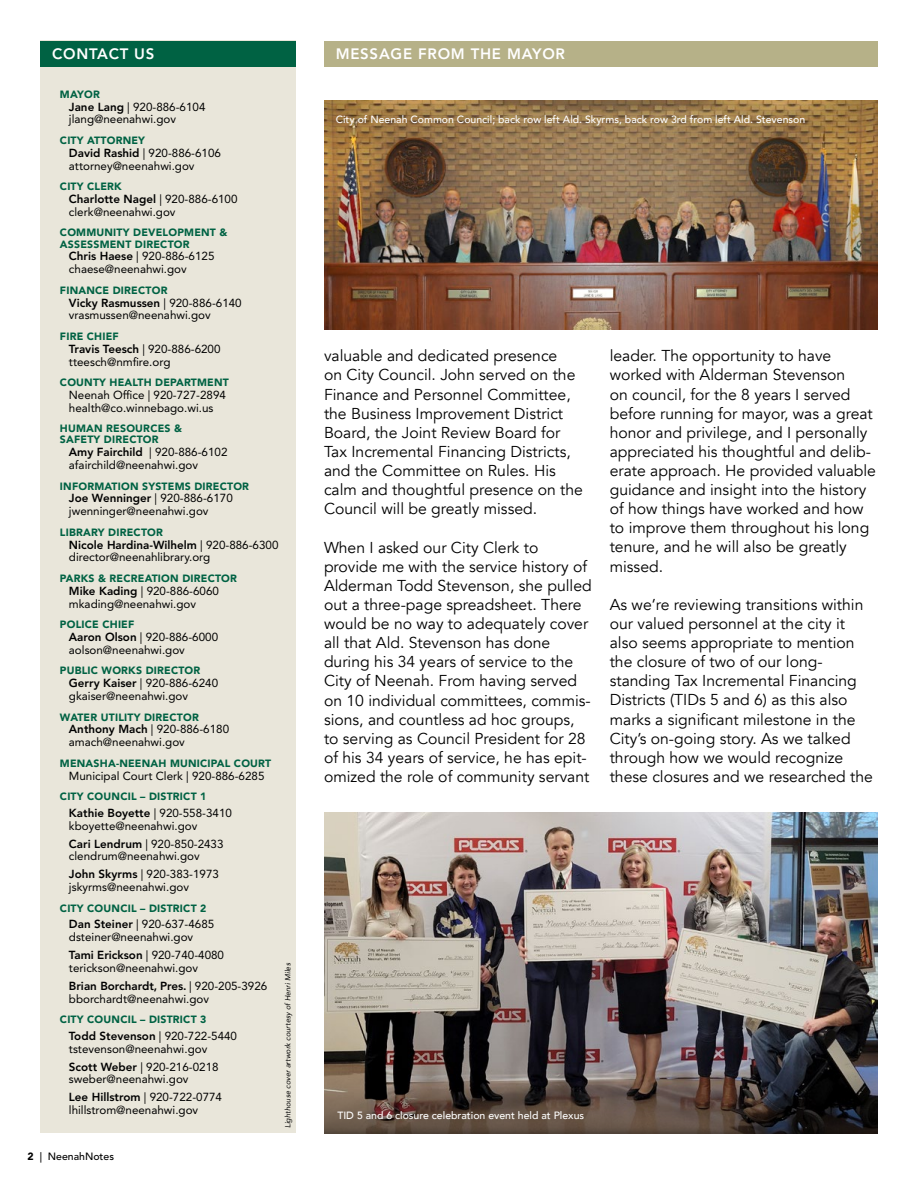
<style>
.page{position:relative;width:918px;height:1188px;background:#fff}
.page>*{position:absolute;margin:0;border:0;box-sizing:border-box;transform-origin:0 0}
.t1{font:15.75px/19px "Avenir";color:#000}
.t2{font:800 15px "Avenir LT Std";letter-spacing:.05em;color:#fff}
.t3{font:11.7px/12.8px "Avenir LT Std";color:#000}
.t4{font:900 10.5px/11.1px "Avenir LT Std";letter-spacing:.02em;color:#006243}
.t5{font:500 10.5px "Avenir";color:#fff}
.t6{font:500 10.5px "Avenir LT Std";color:#000}
.t7{font:italic 7.5px "Avenir";color:#000}
.s1{font-weight:800}
.s2{font-weight:900}
</style>
<div class="page">
<div style="left:40px;top:40px;width:256px;height:1093px;background:#e9e6da"></div>
<div style="left:324px;top:41px;width:554px;height:26px;background:#b6b188"></div>
<div style="left:40px;top:41px;width:256px;height:26px;background:#006243"></div>
<img style="left:324px;top:101px;width:554px;height:228px">
<img style="left:324px;top:812px;width:554px;height:258px">
<svg style="left:324px;top:1070px;width:554px;height:64px;background:#4e423c"></svg>
<p class="t2" style="left:52px;top:45px;width:104px">CONTACT US</p>
<p class="t2" style="left:336px;top:45px;width:231px">MESSAGE FROM THE MAYOR</p>
<p class="t4" style="left:60px;top:89px;width:41px">MAYOR</p>
<p class="t3" style="left:69px;top:100px;width:138px"><span class="s1">Jane Lang</span> | 920-886-6104 jlang@neenahwi.gov</p>
<p class="t4" style="left:60px;top:135px;width:87px">CITY ATTORNEY</p>
<p class="t3" style="left:69px;top:147px;width:154px"><span class="s1">David Rashid</span> | 920-886-6106 attorney@neenahwi.gov</p>
<p class="t4" style="left:60px;top:181px;width:63px">CITY CLERK</p>
<p class="t3" style="left:69px;top:193px;width:170px"><span class="s1">Charlotte Nagel</span> | 920-886-6100 clerk@neenahwi.gov</p>
<p class="t4" style="left:60px;top:227px;width:169px">COMMUNITY DEVELOPMENT &amp;<br>ASSESSMENT DIRECTOR</p>
<p class="t3" style="left:69px;top:250px;width:147px"><span class="s1">Chris Haese</span> | 920-886-6125 chaese@neenahwi.gov</p>
<p class="t4" style="left:60px;top:284px;width:109px">FINANCE DIRECTOR</p>
<p class="t3" style="left:69px;top:296px;width:174px"><span class="s1">Vicky Rasmussen</span> | 920-886-6140 vrasmussen@neenahwi.gov</p>
<p class="t4" style="left:60px;top:331px;width:60px">FIRE CHIEF</p>
<p class="t3" style="left:69px;top:342px;width:153px"><span class="s1">Travis Teesch</span> | 920-886-6200 tteesch@nmfire.org</p>
<p class="t4" style="left:60px;top:377px;width:170px">COUNTY HEALTH DEPARTMENT</p>
<p class="t3" style="left:69px;top:389px;width:159px">Neenah Office | 920-727-2894 health@co.winnebago.wi.us</p>
<p class="t4" style="left:60px;top:423px;width:124px">HUMAN RESOURCES &amp;<br>SAFETY DIRECTOR</p>
<p class="t3" style="left:69px;top:446px;width:160px"><span class="s1">Amy Fairchild</span> | 920-886-6102 afairchild@neenahwi.gov</p>
<p class="t4" style="left:60px;top:480px;width:191px">INFORMATION SYSTEMS DIRECTOR</p>
<p class="t3" style="left:69px;top:492px;width:165px"><span class="s1">Joe Wenninger</span> | 920-886-6170 jwenninger@neenahwi.gov</p>
<p class="t4" style="left:60px;top:527px;width:105px">LIBRARY DIRECTOR</p>
<p class="t3" style="left:69px;top:538px;width:211px"><span class="s1">Nicole Hardina-Wilhelm</span> | 920-886-6300 director@neenahlibrary.org</p>
<p class="t4" style="left:60px;top:573px;width:179px">PARKS &amp; RECREATION DIRECTOR</p>
<p class="t3" style="left:69px;top:585px;width:152px"><span class="s1">Mike Kading</span> | 920-886-6060 mkading@neenahwi.gov</p>
<p class="t4" style="left:60px;top:619px;width:76px">POLICE CHIEF</p>
<p class="t3" style="left:69px;top:631px;width:151px"><span class="s1">Aaron Olson</span> | 920-886-6000 aolson@neenahwi.gov</p>
<p class="t4" style="left:60px;top:665px;width:142px">PUBLIC WORKS DIRECTOR</p>
<p class="t3" style="left:69px;top:677px;width:151px"><span class="s1">Gerry Kaiser</span> | 920-886-6240 gkaiser@neenahwi.gov</p>
<p class="t4" style="left:60px;top:711px;width:140px">WATER UTILITY DIRECTOR</p>
<p class="t3" style="left:69px;top:723px;width:162px"><span class="s1">Anthony Mach</span> | 920-886-6180 amach@neenahwi.gov</p>
<p class="t4" style="left:60px;top:758px;width:213px">MENASHA-NEENAH MUNICIPAL COURT</p>
<p class="t3" style="left:69px;top:769px;width:197px">Municipal Court Clerk | 920-886-6285</p>
<p class="t4" style="left:60px;top:791px;width:148px">CITY COUNCIL – DISTRICT 1</p>
<p class="t3" style="left:69px;top:806px;width:165px"><span class="s1">Kathie Boyette</span> | 920-558-3410 kboyette@neenahwi.gov</p>
<p class="t3" style="left:69px;top:837px;width:156px"><span class="s1">Cari Lendrum</span> | 920-850-2433 clendrum@neenahwi.gov</p>
<p class="t3" style="left:69px;top:868px;width:152px"><span class="s1">John Skyrms</span> | 920-383-1973 jskyrms@neenahwi.gov</p>
<p class="t4" style="left:60px;top:902px;width:148px">CITY COUNCIL – DISTRICT 2</p>
<p class="t3" style="left:69px;top:918px;width:147px"><span class="s1">Dan Steiner</span> | 920-637-4685 dsteiner@neenahwi.gov</p>
<p class="t3" style="left:69px;top:949px;width:157px"><span class="s1">Tami Erickson</span> | 920-740-4080 terickson@neenahwi.gov</p>
<p class="t3" style="left:69px;top:980px;width:200px"><span class="s1">Brian Borchardt, Pres.</span> | 920-205-3926 bborchardt@neenahwi.gov</p>
<p class="t4" style="left:60px;top:1014px;width:148px">CITY COUNCIL – DISTRICT 3</p>
<p class="t3" style="left:69px;top:1029px;width:170px"><span class="s1">Todd Stevenson</span> | 920-722-5440 tstevenson@neenahwi.gov</p>
<p class="t3" style="left:69px;top:1060px;width:151px"><span class="s1">Scott Weber</span> | 920-216-0218 sweber@neenahwi.gov</p>
<p class="t3" style="left:69px;top:1091px;width:155px"><span class="s1">Lee Hillstrom</span> | 920-722-0774 lhillstrom@neenahwi.gov</p>
<p class="t7" style="left:283px;top:1128px;width:167px;rotate:-90deg">Lighthouse cover artwork courtesy of Henri Miles</p>
<p class="t6" style="left:28px;top:1151px;width:88px"><span class="s2">2</span> | NeenahNotes</p>
<p class="t5" style="left:336px;top:111px;width:471px">City of Neenah Common Council; back row left Ald. Skyrms, back row 3rd from left Ald. Stevenson</p>
<p class="t1" style="left:324px;top:347px;width:261px">valuable and dedicated presence<br>on City Council. John served on the Finance and Personnel Committee, the Business Improvement District Board, the Joint Review Board for Tax Incremental Financing Districts, and the Committee on Rules. His calm and thoughtful presence on the Council will be greatly missed.</p>
<p class="t1" style="left:324px;top:538px;width:269px">When I asked our City Clerk to provide me with the service history of Alderman Todd Stevenson, she pulled out a three-page spreadsheet. There would be no way to adequately cover all that Ald. Stevenson has done during his 34 years of service to the City of Neenah. From having served on 10 individual committees, commis&shy;sions, and countless ad hoc groups, to serving as Council President for 28 of his 34 years of service, he has epit&shy;omized the role of community servant</p>
<p class="t1" style="left:610px;top:347px;width:268px">leader. The opportunity to have worked with Alderman Stevenson<br>on council, for the 8 years I served before running for mayor, was a great honor and privilege, and I personally appreciated his thoughtful and delib&shy;erate approach. He provided valuable guidance and insight into the history of how things have worked and how to improve them throughout his long tenure, and he will also be greatly missed.</p>
<p class="t1" style="left:610px;top:595px;width:265px">As we’re reviewing transitions within our valued personnel at the city it also seems appropriate to mention the closure of two of our long&shy;standing Tax Incremental Financing Districts (TIDs 5 and 6) as this also marks a significant milestone in the City’s on-going story. As we talked through how we would recognize these closures and we researched the</p>
<p class="t5" style="left:337px;top:1107px;width:248px">TID 5 and 6 closure celebration event held at Plexus</p>
<p class="t5" style="left:336px;top:1108px;width:97px">Arrowhead Task For</p>
</div>
